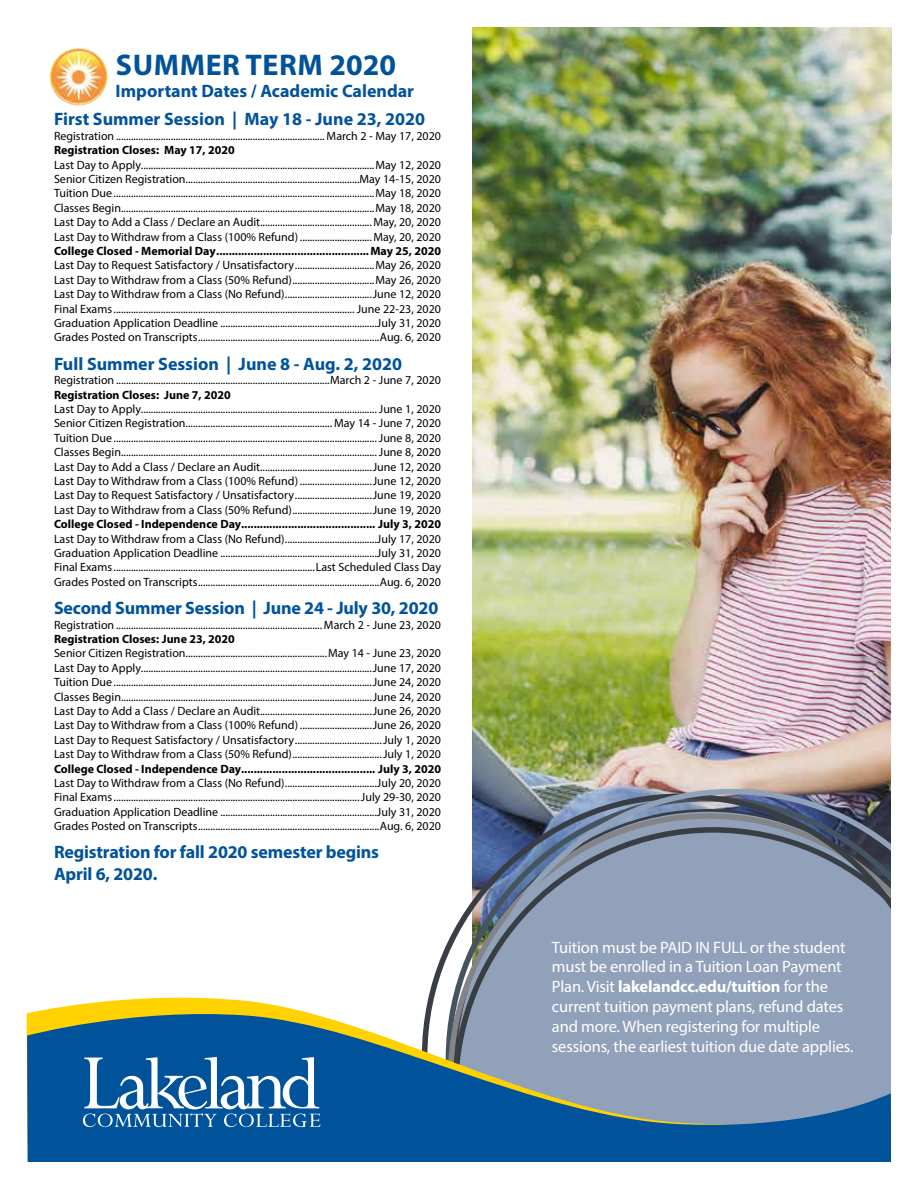
<style>
.page{position:relative;width:918px;height:1188px;background:#fff}
.page>*{position:absolute;margin:0;border:0;box-sizing:border-box;transform-origin:0 0}
.t1{font:700 30px "Myriad Pro";letter-spacing:.02em;color:#00539b}
.t2{font:700 18px/28.3px "Myriad Pro";letter-spacing:-.005em;color:#00539b}
.t3{font:16.5px/19.8px "Myriad Pro";letter-spacing:-.01em;color:#fff}
.t4{font:12px/14.4px "Myriad Pro";color:#000;text-align:justify}
.t5{font:700 12px "Myriad Pro";color:#000}
.s1{font-weight:700}
</style>
<div class="page">
<img style="left:472px;top:27px;width:419px;height:762px">
<img style="left:472px;top:789px;width:419px;height:38px">
<svg style="left:453px;top:827px;width:438px;height:181px;background:#8997ae"></svg>
<svg style="left:55px;top:998px;width:833px;height:10px"></svg>
<svg style="left:27px;top:1008px;width:864px;height:154px;background:#4a7ba1"></svg>
<svg style="left:83px;top:1057px;width:238px;height:70px"></svg>
<img style="left:50px;top:48px;width:58px;height:57px">
<h1 class="t1" style="left:116px;top:46px;width:282px">SUMMER TERM 2020</h1>
<h2 class="t2" style="left:54px;top:76px;width:373px;text-indent:62px">Important Dates / Academic Calendar<br>First Summer Session | May 18 - June 23, 2020</h2>
<p class="t4" style="left:54px;top:128px;width:388px">Registration .................................................................................... March 2 - May 17, 2020</p>
<p class="t5" style="left:54px;top:142px;width:182px">Registration Closes: May 17, 2020</p>
<p class="t4" style="left:54px;top:157px;width:388px">Last Day to Apply..............................................................................................May 12, 2020<br>Senior Citizen Registration......................................................................May 14-15, 2020<br>Tuition Due .........................................................................................................May 18, 2020<br>Classes Begin......................................................................................................May 18, 2020<br>Last Day to Add a Class / Declare an Audit.............................................May, 20, 2020<br>Last Day to Withdraw from a Class (100% Refund) .............................May, 20, 2020</p>
<p class="t5" style="left:54px;top:243px;width:388px">College Closed - Memorial Day.................................................May 25, 2020</p>
<p class="t4" style="left:54px;top:258px;width:388px">Last Day to Request Satisfactory / Unsatisfactory................................May 26, 2020<br>Last Day to Withdraw from a Class (50% Refund).................................May 26, 2020<br>Last Day to Withdraw from a Class (No Refund)...................................June 12, 2020<br>Final Exams................................................................................................. June 22-23, 2020<br>Graduation Application Deadline ...............................................................July 31, 2020<br>Grades Posted on Transcripts.........................................................................Aug. 6, 2020</p>
<h2 class="t2" style="left:54px;top:349px;width:350px">Full Summer Session | June 8 - Aug. 2, 2020</h2>
<p class="t4" style="left:54px;top:373px;width:388px">Registration ......................................................................................March 2 - June 7, 2020</p>
<p class="t5" style="left:54px;top:387px;width:178px">Registration Closes: June 7, 2020</p>
<p class="t4" style="left:54px;top:402px;width:388px">Last Day to Apply............................................................................................... June 1, 2020<br>Senior Citizen Registration........................................................... May 14 - June 7, 2020<br>Tuition Due .......................................................................................................... June 8, 2020<br>Classes Begin....................................................................................................... June 8, 2020<br>Last Day to Add a Class / Declare an Audit.............................................June 12, 2020<br>Last Day to Withdraw from a Class (100% Refund) .............................June 12, 2020<br>Last Day to Request Satisfactory / Unsatisfactory...............................June 19, 2020<br>Last Day to Withdraw from a Class (50% Refund)................................June 19, 2020</p>
<p class="t5" style="left:54px;top:516px;width:388px">College Closed - Independence Day........................................... July 3, 2020</p>
<p class="t4" style="left:54px;top:531px;width:389px">Last Day to Withdraw from a Class (No Refund).....................................July 17, 2020<br>Graduation Application Deadline ...............................................................July 31, 2020<br>Final Exams.................................................................................Last Scheduled Class Day Grades Posted on Transcripts.........................................................................Aug. 6, 2020</p>
<h2 class="t2" style="left:54px;top:593px;width:386px">Second Summer Session | June 24 - July 30, 2020</h2>
<p class="t4" style="left:54px;top:617px;width:388px">Registration ................................................................................... March 2 - June 23, 2020</p>
<p class="t5" style="left:54px;top:631px;width:182px">Registration Closes: June 23, 2020</p>
<p class="t4" style="left:54px;top:646px;width:388px">Senior Citizen Registration.........................................................May 14 - June 23, 2020<br>Last Day to Apply.............................................................................................June 17, 2020<br>Tuition Due ........................................................................................................June 24, 2020<br>Classes Begin.....................................................................................................June 24, 2020<br>Last Day to Add a Class / Declare an Audit.............................................June 26, 2020<br>Last Day to Withdraw from a Class (100% Refund) .............................June 26, 2020<br>Last Day to Request Satisfactory / Unsatisfactory...................................July 1, 2020<br>Last Day to Withdraw from a Class (50% Refund)....................................July 1, 2020</p>
<p class="t5" style="left:54px;top:761px;width:388px">College Closed - Independence Day........................................... July 3, 2020</p>
<p class="t4" style="left:54px;top:776px;width:389px">Last Day to Withdraw from a Class (No Refund).....................................July 20, 2020<br>Final Exams...................................................................................................July 29-30, 2020<br>Graduation Application Deadline ...............................................................July 31, 2020<br>Grades Posted on Transcripts.........................................................................Aug. 6, 2020</p>
<h2 class="t2" style="left:54px;top:841px;width:327px;line-height:21.6px">Registration for fall 2020 semester begins<br>April 6, 2020.</h2>
<p class="t3" style="left:552px;top:937px;width:303px">Tuition must be PAID IN FULL or the student must be enrolled in a Tuition Loan Payment Plan. Visit <span class="s1">lakelandcc.edu/tuition</span> for the current tuition payment plans, refund dates and more. When registering for multiple sessions, the earliest tuition due date applies.</p>
</div>
